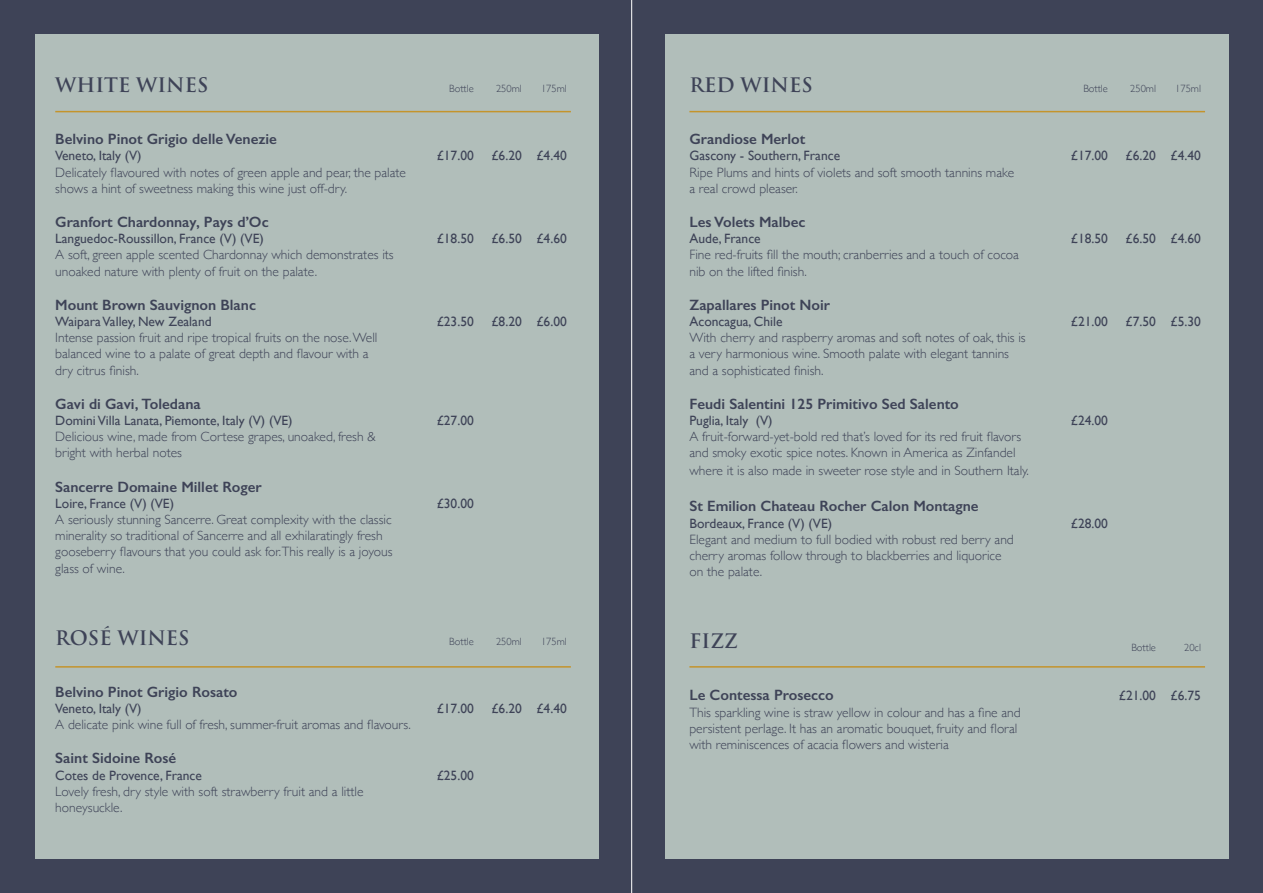
<style>
.page{position:relative;width:1263px;height:893px;background:#3e4357}
.page>*{position:absolute;margin:0;border:0;box-sizing:border-box;transform-origin:0 0}
.t1{font:700 19.5px "Trajan";color:#3e4357}
.t2{font:600 15px "Gill Sans";color:#3e4357}
.t3{font:300 13.5px/16.2px "Gill Sans";color:#3e4357}
.t4{font:13.5px "Gill Sans";color:#3e4357}
.t5{font:300 10.5px "Gill Sans";color:#3e4357}
</style>
<div class="page">
<div style="left:665px;top:34px;width:564px;height:825px;background:#b1beba"></div>
<hr style="left:631px;top:0;width:1px;height:893px;background:#fff">
<div style="left:35px;top:34px;width:563px;height:825px;background:#b1beba"></div>
<hr style="left:55px;top:111px;width:516px;height:1px;background:#c4942c">
<hr style="left:55px;top:666px;width:516px;height:2px;background:#c4942c">
<hr style="left:689px;top:111px;width:516px;height:1px;background:#c4942c">
<hr style="left:689px;top:666px;width:516px;height:2px;background:#c4942c">
<h1 class="t1" style="left:55px;top:73px;width:155px">WHITE WINES</h1>
<p class="t5" style="left:449px;top:80px;width:26px">Bottle</p>
<p class="t5" style="left:496px;top:80px;width:27px">250ml</p>
<p class="t5" style="left:541px;top:80px;width:27px">175ml</p>
<p class="t2" style="left:55px;top:130px;width:223px">Belvino Pinot Grigio delle Venezie</p>
<p class="t4" style="left:55px;top:148px;width:88px">Veneto, Italy (V)</p>
<p class="t4" style="left:437px;top:148px;width:39px">£17.00</p>
<p class="t4" style="left:491px;top:148px;width:77px">£6.20 £4.40</p>
<p class="t3" style="left:55px;top:163px;width:352px">Delicately flavoured with notes of green apple and pear, the palate shows a hint of sweetness making this wine just off-dry.</p>
<p class="t2" style="left:55px;top:213px;width:215px">Granfort Chardonnay, Pays d’Oc</p>
<p class="t4" style="left:55px;top:231px;width:210px">Languedoc-Roussillon, France (V) (VE)</p>
<p class="t4" style="left:437px;top:231px;width:39px">£18.50</p>
<p class="t4" style="left:491px;top:231px;width:77px">£6.50 £4.60</p>
<p class="t3" style="left:55px;top:246px;width:340px">A soft, green apple scented Chardonnay which demonstrates its unoaked nature with plenty of fruit on the palate.</p>
<p class="t2" style="left:55px;top:296px;width:202px">Mount Brown Sauvignon Blanc</p>
<p class="t4" style="left:55px;top:313px;width:158px">Waipara Valley, New Zealand</p>
<p class="t4" style="left:437px;top:313px;width:39px">£23.50</p>
<p class="t4" style="left:491px;top:313px;width:77px">£8.20 £6.00</p>
<p class="t3" style="left:55px;top:329px;width:324px">Intense passion fruit and ripe tropical fruits on the nose. Well balanced wine to a palate of great depth and flavour with a dry citrus finish.</p>
<p class="t2" style="left:55px;top:395px;width:147px">Gavi di Gavi, Toledana</p>
<p class="t4" style="left:55px;top:412px;width:239px">Domini Villa Lanata, Piemonte, Italy (V) (VE)</p>
<p class="t4" style="left:437px;top:412px;width:39px">£27.00</p>
<p class="t3" style="left:55px;top:428px;width:322px">Delicious wine, made from Cortese grapes, unoaked, fresh &amp; bright with herbal notes</p>
<p class="t2" style="left:55px;top:477px;width:208px">Sancerre Domaine Millet Roger</p>
<p class="t4" style="left:55px;top:495px;width:120px">Loire, France (V) (VE)</p>
<p class="t4" style="left:437px;top:495px;width:39px">£30.00</p>
<p class="t3" style="left:55px;top:511px;width:339px">A seriously stunning Sancerre. Great complexity with the classic minerality so traditional of Sancerre and all exhilaratingly fresh gooseberry flavours that you could ask for.This really is a joyous glass of wine.</p>
<h1 class="t1" style="left:55px;top:625px;width:136px">ROSÉ WINES</h1>
<p class="t5" style="left:449px;top:633px;width:26px">Bottle</p>
<p class="t5" style="left:496px;top:633px;width:27px">250ml</p>
<p class="t5" style="left:541px;top:633px;width:27px">175ml</p>
<p class="t2" style="left:55px;top:683px;width:184px">Belvino Pinot Grigio Rosato</p>
<p class="t4" style="left:55px;top:700px;width:88px">Veneto, Italy (V)</p>
<p class="t4" style="left:437px;top:700px;width:39px">£17.00</p>
<p class="t4" style="left:491px;top:700px;width:77px">£6.20 £4.40</p>
<p class="t3" style="left:55px;top:716px;width:357px">A delicate pink wine full of fresh, summer-fruit aromas and flavours.</p>
<p class="t2" style="left:55px;top:749px;width:122px">Saint Sidoine Rosé</p>
<p class="t4" style="left:55px;top:767px;width:148px">Cotes de Provence, France</p>
<p class="t4" style="left:437px;top:767px;width:39px">£25.00</p>
<p class="t3" style="left:55px;top:783px;width:310px">Lovely fresh, dry style with soft strawberry fruit and a little honeysuckle.</p>
<h1 class="t1" style="left:689px;top:73px;width:125px">RED WINES</h1>
<p class="t5" style="left:1083px;top:80px;width:26px">Bottle</p>
<p class="t5" style="left:1130px;top:80px;width:27px">250ml</p>
<p class="t5" style="left:1175px;top:80px;width:27px">175ml</p>
<p class="t2" style="left:689px;top:130px;width:117px">Grandiose Merlot</p>
<p class="t4" style="left:689px;top:148px;width:152px">Gascony - Southern, France</p>
<p class="t4" style="left:1071px;top:148px;width:39px">£17.00</p>
<p class="t4" style="left:1125px;top:148px;width:77px">£6.20 £4.40</p>
<p class="t3" style="left:689px;top:163px;width:326px">Ripe Plums and hints of violets and soft smooth tannins make a real crowd pleaser.</p>
<p class="t2" style="left:689px;top:213px;width:117px">Les Volets Malbec</p>
<p class="t4" style="left:689px;top:231px;width:73px">Aude, France</p>
<p class="t4" style="left:1071px;top:231px;width:39px">£18.50</p>
<p class="t4" style="left:1125px;top:231px;width:77px">£6.50 £4.60</p>
<p class="t3" style="left:689px;top:246px;width:331px">Fine red-fruits fill the mouth; cranberries and a touch of cocoa nib on the lifted finish.</p>
<p class="t2" style="left:689px;top:296px;width:142px">Zapallares Pinot Noir</p>
<p class="t4" style="left:689px;top:313px;width:95px">Aconcagua, Chile</p>
<p class="t4" style="left:1071px;top:313px;width:39px">£21.00</p>
<p class="t4" style="left:1125px;top:313px;width:77px">£7.50 £5.30</p>
<p class="t3" style="left:689px;top:329px;width:338px">With cherry and raspberry aromas and soft notes of oak, this is a very harmonious wine. Smooth palate with elegant tannins and a sophisticated finish.</p>
<p class="t2" style="left:689px;top:395px;width:271px">Feudi Salentini 125 Primitivo Sed Salento</p>
<p class="t4" style="left:689px;top:412px;width:85px">Puglia, Italy (V)</p>
<p class="t4" style="left:1071px;top:412px;width:39px">£24.00</p>
<p class="t3" style="left:689px;top:428px;width:333px">A fruit-forward-yet-bold red that’s loved for its red fruit flavors and smoky exotic spice notes. Known in America as Zinfandel</p>
<p class="t3" style="left:689px;top:462px;width:341px">where it is also made in sweeter rose style and in Southern Italy.</p>
<p class="t2" style="left:689px;top:497px;width:291px">St Emilion Chateau Rocher Calon Montagne</p>
<p class="t4" style="left:689px;top:515px;width:144px">Bordeaux, France (V) (VE)</p>
<p class="t4" style="left:1071px;top:515px;width:39px">£28.00</p>
<p class="t3" style="left:689px;top:531px;width:326px">Elegant and medium to full bodied with robust red berry and cherry aromas follow through to blackberries and liquorice on the palate.</p>
<h1 class="t1" style="left:689px;top:629px;width:50px">FIZZ</h1>
<p class="t5" style="left:1131px;top:639px;width:26px">Bottle</p>
<p class="t5" style="left:1184px;top:639px;width:18px">20cl</p>
<p class="t2" style="left:689px;top:686px;width:146px">Le Contessa Prosecco</p>
<p class="t4" style="left:1119px;top:688px;width:84px">£21.00 £6.75</p>
<p class="t3" style="left:689px;top:703px;width:333px">This sparkling wine is straw yellow in colour and has a fine and persistent perlage. It has an aromatic bouquet, fruity and floral with reminiscences of acacia flowers and wisteria</p>
</div>
